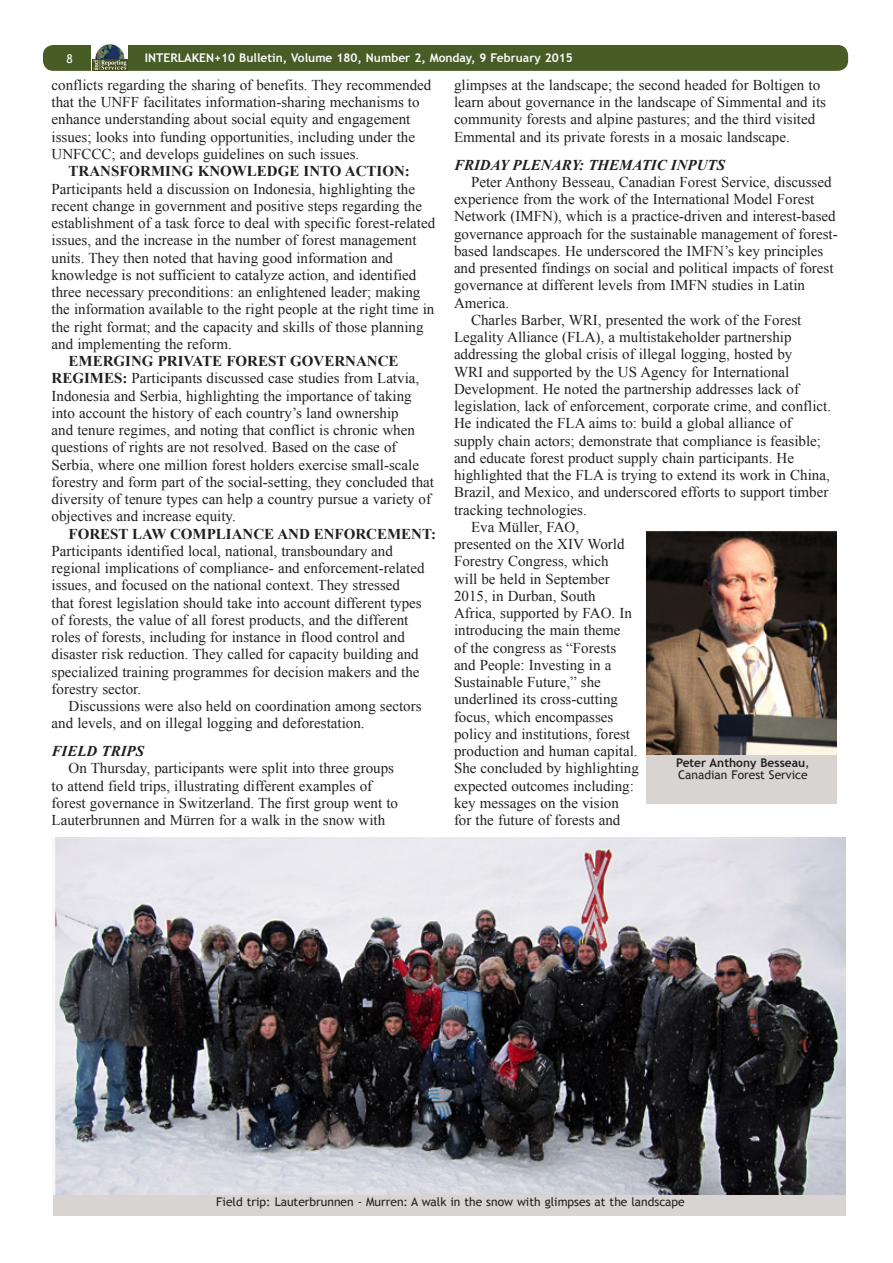
<style>
.page{position:relative;width:893px;height:1263px;background:#fff}
.page>*{position:absolute;margin:0;border:0;box-sizing:border-box;transform-origin:0 0}
.ENB_-_Body{font:15px/17.2px "Times New Roman";color:#231f20}
.ENB_-_Headline_3{font:italic 700 15px "Times New Roman";color:#231f20}
.Image_caption{font:12px/12px "Trebuchet MS";color:#231f20}
.t1{font:700 12px "Trebuchet MS";color:#fbfdfe}
.t2{font:12px "Trebuchet MS";color:#fff}
.s1{font-weight:700}
</style>
<div class="page">
<div style="left:43px;top:45px;width:805px;height:26px;background:#485c26;border-radius:10px"></div>
<svg style="left:91px;top:45px;width:37px;height:26px"></svg>
<img style="left:92px;top:44px;width:35px;height:27px">
<img style="left:53px;top:837px;width:793px;height:358px">
<div style="left:53px;top:1195px;width:793px;height:21px;background:#d7d4d2"></div>
<img style="left:646px;top:531px;width:191px;height:225px">
<div style="left:646px;top:756px;width:191px;height:48px;background:#d7d4d2"></div>
<p class="t2" style="left:67px;top:51px;width:8px">8</p>
<p class="t1" style="left:145px;top:50px;width:430px">INTERLAKEN+10 Bulletin, Volume 180, Number 2, Monday, 9 February 2015</p>
<p class="ENB_-_Body" style="left:52px;top:76px;width:381px">conflicts regarding the sharing of benefits. They recommended that the UNFF facilitates information-sharing mechanisms to enhance understanding about social equity and engagement issues; looks into funding opportunities, including under the UNFCCC; and develops guidelines on such issues.</p>
<p class="ENB_-_Body" style="left:52px;top:162px;width:385px;text-indent:17px"><span class="s1">TRANSFORMING KNOWLEDGE INTO ACTION:<br></span>Participants held a discussion on Indonesia, highlighting the recent change in government and positive steps regarding the establishment of a task force to deal with specific forest-related issues, and the increase in the number of forest management units. They then noted that having good information and knowledge is not sufficient to catalyze action, and identified three necessary preconditions: an enlightened leader; making the information available to the right people at the right time in the right format; and the capacity and skills of those planning and implementing the reform.</p>
<p class="ENB_-_Body" style="left:52px;top:352px;width:384px;text-indent:17px"><span class="s1">EMERGING PRIVATE FOREST GOVERNANCE REGIMES:</span> Participants discussed case studies from Latvia, Indonesia and Serbia, highlighting the importance of taking into account the history of each country’s land ownership<br>and tenure regimes, and noting that conflict is chronic when questions of rights are not resolved. Based on the case of Serbia, where one million forest holders exercise small-scale forestry and form part of the social-setting, they concluded that diversity of tenure types can help a country pursue a variety of objectives and increase equity.</p>
<p class="ENB_-_Body" style="left:52px;top:525px;width:386px;text-indent:17px"><span class="s1">FOREST LAW COMPLIANCE AND ENFORCEMENT:<br></span>Participants identified local, national, transboundary and regional implications of compliance- and enforcement-related issues, and focused on the national context. They stressed<br>that forest legislation should take into account different types of forests, the value of all forest products, and the different roles of forests, including for instance in flood control and disaster risk reduction. They called for capacity building and specialized training programmes for decision makers and the forestry sector.</p>
<p class="ENB_-_Body" style="left:52px;top:697px;width:372px;text-indent:17px">Discussions were also held on coordination among sectors and levels, and on illegal logging and deforestation.</p>
<p class="ENB_-_Headline_3" style="left:52px;top:741px;width:94px">FIELD TRIPS</p>
<p class="ENB_-_Body" style="left:52px;top:759px;width:348px;text-indent:17px">On Thursday, participants were split into three groups to attend field trips, illustrating different examples of forest governance in Switzerland. The first group went to Lauterbrunnen and Mürren for a walk in the snow with</p>
<p class="ENB_-_Body" style="left:454px;top:76px;width:374px">glimpses at the landscape; the second headed for Boltigen to learn about governance in the landscape of Simmental and its community forests and alpine pastures; and the third visited Emmental and its private forests in a mosaic landscape.</p>
<p class="ENB_-_Headline_3" style="left:454px;top:154px;width:273px">FRIDAY PLENARY: THEMATIC INPUTS</p>
<p class="ENB_-_Body" style="left:454px;top:173px;width:385px;text-indent:17px">Peter Anthony Besseau, Canadian Forest Service, discussed experience from the work of the International Model Forest Network (IMFN), which is a practice-driven and interest-based governance approach for the sustainable management of forest&shy;based landscapes. He underscored the IMFN’s key principles and presented findings on social and political impacts of forest governance at different levels from IMFN studies in Latin America.</p>
<p class="ENB_-_Body" style="left:454px;top:311px;width:379px;text-indent:17px">Charles Barber, WRI, presented the work of the Forest Legality Alliance (FLA), a multistakeholder partnership addressing the global crisis of illegal logging, hosted by<br>WRI and supported by the US Agency for International Development. He noted the partnership addresses lack of legislation, lack of enforcement, corporate crime, and conflict.<br>He indicated the FLA aims to: build a global alliance of supply chain actors; demonstrate that compliance is feasible; and educate forest product supply chain participants. He highlighted that the FLA is trying to extend its work in China, Brazil, and Mexico, and underscored efforts to support timber tracking technologies.</p>
<p class="ENB_-_Body" style="left:454px;top:518px;width:186px;text-indent:17px">Eva Müller, FAO, presented on the XIV World<br>Forestry Congress, which<br>will be held in September<br>2015, in Durban, South<br>Africa, supported by FAO. In introducing the main theme<br>of the congress as “Forests and People: Investing in a<br>Sustainable Future,” she underlined its cross-cutting focus, which encompasses policy and institutions, forest production and human capital.<br>She concluded by highlighting expected outcomes including: key messages on the vision for the future of forests and</p>
<p class="Image_caption" style="left:676px;top:757px;width:135px"><span class="s1">Peter Anthony Besseau</span>,<br>Canadian Forest Service</p>
<p class="Image_caption" style="left:216px;top:1196px;width:470px">Field trip: Lauterbrunnen - Murren: A walk in the snow with glimpses at the landscape</p>
</div>
